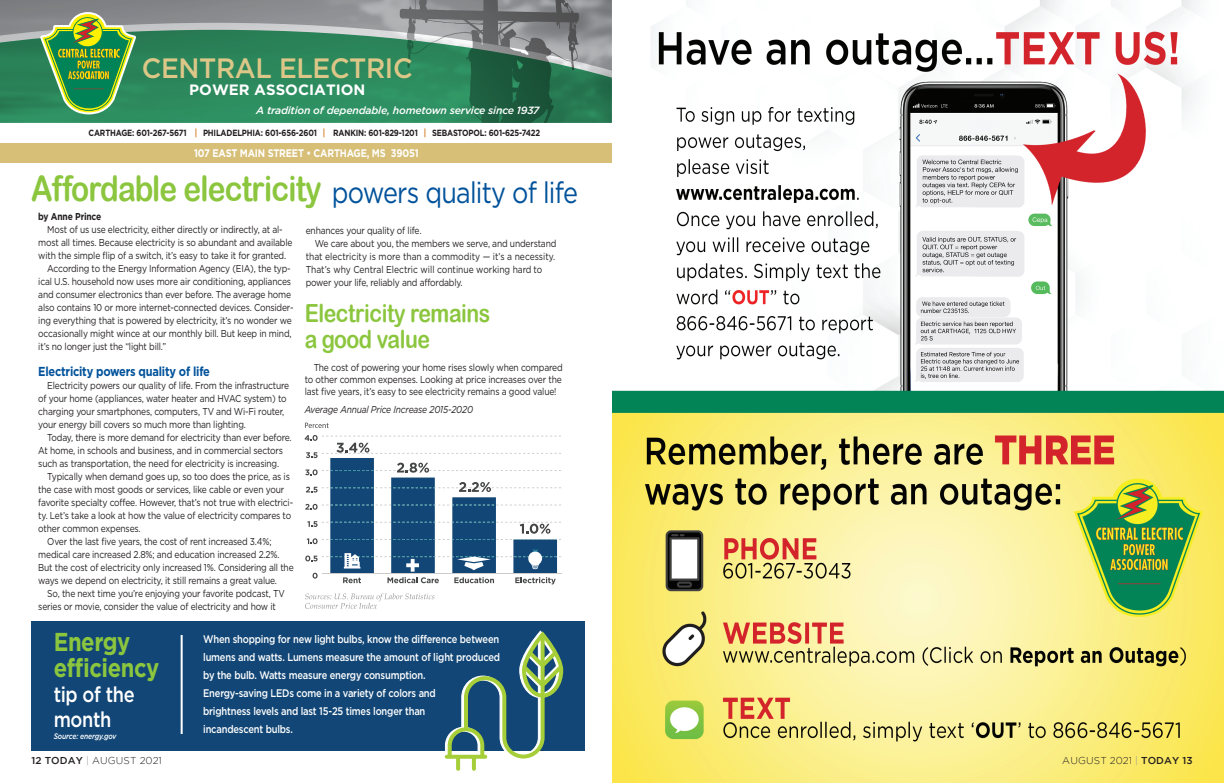
<style>
.page{position:relative;width:1224px;height:783px;background:#fff}
.page>*{position:absolute;margin:0;border:0;box-sizing:border-box;transform-origin:0 0}
.t1{font:35.2px "Arial Rounded MT Bold";letter-spacing:-.025em;color:#8bc63e;scale:.85 1}
.t2{font:29.7px "Gotham HTF";letter-spacing:-.03em;color:#01529b;scale:.85 1}
.t3{font:500 28px "Gotham HTF";letter-spacing:-.015em;color:#ddc788;scale:.95 1}
.t4{font:700 25.9px/25.9px "Gotham HTF";letter-spacing:-.02em;color:#8bc63e;scale:.85 1}
.t5{font:25px/26px "Arial Rounded MT Bold";letter-spacing:-.02em;color:#8bc63e;scale:.85 1}
.t6{font:500 21.4px/24.8px "Gotham HTF";letter-spacing:-.02em;color:#fff;scale:.85 1}
.t7{font:700 15px "Gotham HTF";color:#fff}
.t8{font:700 13px "Gotham HTF";letter-spacing:-.02em;color:#01529b;scale:.85 1}
.t9{font:500 11px/18px "Gotham HTF";letter-spacing:-.02em;color:#fff;scale:.85 1}
.t10{font:700 11px "Gotham HTF";letter-spacing:-.02em;color:#fff;scale:.85 1}
.t11{font:italic 500 10.5px "Gotham HTF";letter-spacing:-.02em;color:#fff}
.t12{font:10px/13px "Gotham HTF";letter-spacing:-.02em;color:#231f20;scale:.85 1}
.t13{font:10px "Gotham HTF";color:#231f20;scale:.85 1}
.t14{font:300 10px "Gotham";letter-spacing:.015em;color:#231f20}
.t15{font:italic 10px "Gotham HTF";letter-spacing:-.02em;color:#231f20;scale:.85 1}
.t16{font:700 10px "Gotham HTF";letter-spacing:-.02em;color:#231f20;scale:.85 1}
.t17{font:700 9px "Gotham HTF";letter-spacing:-.02em;color:#231f20;scale:.85 1}
.t18{font:italic 500 8px "Gotham HTF";letter-spacing:-.02em;color:#fff;scale:.85 1}
.s1{font-size:9.5px;color:#d47619}
.s2{font-weight:500}
.s3{color:#939598}
</style>
<div class="page">
<svg style="left:305px;top:423px;width:24px;height:5px"></svg>
<svg style="left:305px;top:435px;width:256px;height:149px"></svg>
<svg style="left:305px;top:593px;width:129px;height:16px"></svg>
<div style="left:32px;top:621px;width:553px;height:130px;background:#114676"></div>
<svg style="left:444px;top:630px;width:119px;height:141px"></svg>
<hr style="left:181px;top:635px;width:2px;height:99px;background:#fff">
<img style="left:612px;top:0;width:612px;height:783px">
<div style="left:0;top:143px;width:612px;height:20px;background:#d7bf77"></div>
<svg style="left:0;top:0;width:612px;height:30px;background:#8b8c8f"></svg>
<svg style="left:0;top:30px;width:612px;height:93px;background:#398662"></svg>
<svg style="left:40px;top:12px;width:96px;height:102px;background:#5e9d57"></svg>
<h3 class="t3" style="left:142px;top:52px;width:286px">CENTRAL ELECTRIC</h3>
<h3 class="t7" style="left:189px;top:81px;width:178px">POWER ASSOCIATION</h3>
<p class="t11" style="left:256px;top:104px;width:285px">A tradition of dependable, hometown service since 1937</p>
<p class="t17" style="left:89px;top:128px;width:533px">CARTHAGE: 601-267-5671 <span class="s1">|</span> PHILADELPHIA: 601-656-2601 <span class="s1">|</span> RANKIN: 601-829-1201 <span class="s1">|</span> SEBASTOPOL: 601-625-7422</p>
<p class="t10" style="left:194px;top:147px;width:266px">107 EAST MAIN STREET • CARTHAGE, MS 39051</p>
<h1 class="t1" style="left:31px;top:168px;width:343px">Affordable electricity</h1>
<h2 class="t2" style="left:332px;top:176px;width:291px">powers quality of life</h2>
<p class="t16" style="left:38px;top:211px;width:76px">by Anne Prince</p>
<p class="t12" style="left:47px;top:223px;width:278px">Most of us use electricity, either directly or indirectly, at al-</p>
<p class="t12" style="left:38px;top:236px;width:301px">most all times. Because electricity is so abundant and available</p>
<p class="t12" style="left:38px;top:249px;width:293px">with the simple flip of a switch, it’s easy to take it for granted.</p>
<p class="t12" style="left:47px;top:262px;width:288px">According to the Energy Information Agency (EIA), the typ-</p>
<p class="t12" style="left:38px;top:275px;width:299px">ical U.S. household now uses more air conditioning, appliances</p>
<p class="t12" style="left:38px;top:288px;width:299px">and consumer electronics than ever before. The average home</p>
<p class="t12" style="left:38px;top:301px;width:302px">also contains 10 or more internet-connected devices. Consider-</p>
<p class="t12" style="left:38px;top:314px;width:300px">ing everything that is powered by electricity, it’s no wonder we</p>
<p class="t12" style="left:38px;top:327px;width:299px">occasionally might wince at our monthly bill. But keep in mind,</p>
<p class="t12" style="left:38px;top:340px;width:152px">it’s no longer just the “light bill.”</p>
<h3 class="t8" style="left:38px;top:364px;width:204px">Electricity powers quality of life</h3>
<p class="t12" style="left:38px;top:379px;width:297px;text-indent:9px">Electricity powers our quality of life. From the infrastructure of your home (appliances, water heater and HVAC system) to charging your smartphones, computers, TV and Wi-Fi router, your energy bill covers so much more than lighting.</p>
<p class="t12" style="left:38px;top:431px;width:300px;text-indent:9px">Today, there is more demand for electricity than ever before.<br>At home, in schools and business, and in commercial sectors such as transportation, the need for electricity is increasing.</p>
<p class="t12" style="left:47px;top:470px;width:287px">Typically when demand goes up, so too does the price, as is</p>
<p class="t12" style="left:38px;top:483px;width:291px">the case with most goods or services, like cable or even your</p>
<p class="t12" style="left:38px;top:496px;width:301px">favorite specialty coffee. However, that’s not true with electrici-</p>
<p class="t12" style="left:38px;top:509px;width:299px">ty. Let’s take a look at how the value of electricity compares to</p>
<p class="t12" style="left:38px;top:522px;width:122px">other common expenses.</p>
<p class="t12" style="left:47px;top:535px;width:265px">Over the last five years, the cost of rent increased 3.4%;</p>
<p class="t12" style="left:38px;top:548px;width:285px">medical care increased 2.8%; and education increased 2.2%.</p>
<p class="t12" style="left:38px;top:561px;width:302px">But the cost of electricity only increased 1%. Considering all the</p>
<p class="t12" style="left:38px;top:574px;width:282px">ways we depend on electricity, it still remains a great value.</p>
<p class="t12" style="left:47px;top:587px;width:281px">So, the next time you’re enjoying your favorite podcast, TV</p>
<p class="t12" style="left:38px;top:600px;width:281px">series or movie, consider the value of electricity and how it</p>
<p class="t12" style="left:306px;top:224px;width:138px">enhances your quality of life.</p>
<p class="t12" style="left:315px;top:237px;width:286px">We care about you, the members we serve, and understand</p>
<p class="t13" style="left:306px;top:251px;width:295px">that electricity is more than a commodity — it’s a necessity.</p>
<p class="t13" style="left:306px;top:264px;width:280px">That’s why Central Electric will continue working hard to</p>
<p class="t12" style="left:306px;top:276px;width:186px">power your life, reliably and affordably.</p>
<h3 class="t5" style="left:305px;top:300px;width:220px">Electricity remains a good value</h3>
<p class="t12" style="left:305px;top:361px;width:305px;line-height:12px;text-align:justify;text-indent:9px">The cost of powering your home rises slowly when compared to other common expenses. Looking at price increases over the last five years, it’s easy to see electricity remains a good value!</p>
<p class="t15" style="left:305px;top:404px;width:200px">Average Annual Price Increase 2015-2020</p>
<h3 class="t4" style="left:54px;top:629px;width:126px">Energy efficiency</h3>
<h3 class="t6" style="left:54px;top:682px;width:97px">tip of the month</h3>
<p class="t18" style="left:54px;top:732px;width:75px">Source: energy.gov</p>
<p class="t9" style="left:203px;top:630px;width:351px">When shopping for new light bulbs, know the difference between lumens and watts. Lumens measure the amount of light produced by the bulb. Watts measure energy consumption.<br>Energy-saving LEDs come in a variety of colors and<br>brightness levels and last 15-25 times longer than<br>incandescent bulbs.</p>
<p class="t14" style="left:32px;top:755px;width:132px"><span class="s2">12 TODAY</span> <span class="s3">|</span> AUGUST 2021</p>
<p class="t14" style="left:1062px;top:755px;width:132px">AUGUST 2021 <span class="s3">|</span> <span class="s2">TODAY 13</span></p>
</div>
